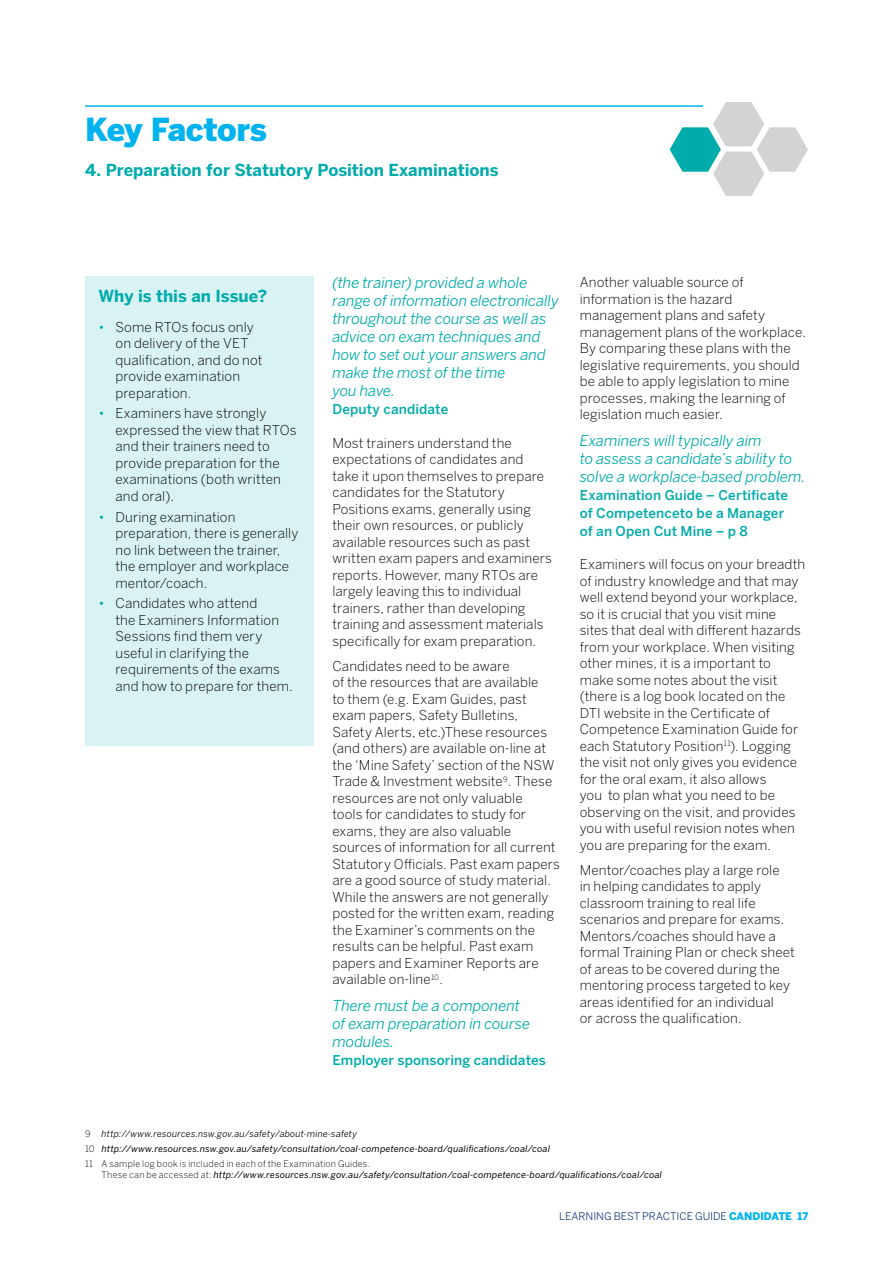
<style>
.page{position:relative;width:893px;height:1263px;background:#fff}
.page>*{position:absolute;margin:0;border:0;box-sizing:border-box;transform-origin:0 0}
.t1{font:900 31.5px "Benton Sans";letter-spacing:-.015em;color:#00b3ef}
.t2{font:700 16.5px "Benton Sans";color:#00abac}
.t3{font:italic 15px/18px "Benton Sans";letter-spacing:-.01em;color:#00abac}
.t4{font:300 13.5px/16.5px "Benton Sans";letter-spacing:.01em;color:#000}
.t5{font:500 13.5px/18px "Benton Sans";letter-spacing:.01em;color:#00abac}
.t6{font:10.5px "Benton Sans";letter-spacing:-.005em;color:#15397f}
.t7{font:italic 9px/15px "Benton Sans";letter-spacing:.02em;color:#000}
.s1{color:#00abac}
.s2{font-weight:300;font-style:normal}
.s3{font-style:inherit}
.s4{font-weight:900;color:#00b3ef}
</style>
<div class="page">
<div style="left:86px;top:276px;width:228px;height:470px;background:#d9f2f3"></div>
<hr style="left:85px;top:105px;width:618px;height:2px;background:#00b3ef">
<svg style="left:670px;top:102px;width:138px;height:94px"></svg>
<h1 class="t1" style="left:85px;top:111px;width:183px">Key Factors</h1>
<p class="t2" style="left:85px;top:160px;width:415px">4. Preparation for Statutory Position Examinations</p>
<p class="t2" style="left:99px;top:286px;width:170px">Why is this an Issue?</p>
<p class="t4" style="left:116px;top:318px;width:149px;text-indent:-17px"><span class="s1">•</span> Some RTOs focus only on delivery of the VET qualification, and do not provide examination preparation.</p>
<p class="t4" style="left:116px;top:405px;width:183px;text-indent:-17px"><span class="s1">•</span> Examiners have strongly expressed the view that RTOs and their trainers need to provide preparation for the examinations (both written and oral).</p>
<p class="t4" style="left:116px;top:508px;width:184px;text-indent:-17px"><span class="s1">•</span> During examination preparation, there is generally no link between the trainer, the employer and workplace mentor/coach.</p>
<p class="t4" style="left:116px;top:595px;width:179px;text-indent:-17px"><span class="s1">•</span> Candidates who attend<br>the Examiners Information<br>Sessions find them very useful in clarifying the requirements of the exams and how to prepare for them.</p>
<p class="t3" style="left:332px;top:274px;width:228px">(the trainer) provided a whole range of information electronically throughout the course as well as advice on exam techniques and how to set out your answers and make the most of the time<br>you have.</p>
<p class="t5" style="left:332px;top:400px;width:117px">Deputy candidate</p>
<p class="t4" style="left:332px;top:434px;width:221px">Most trainers understand the expectations of candidates and take it upon themselves to prepare candidates for the Statutory Positions exams, generally using their own resources, or publicly available resources such as past written exam papers and examiners reports. However, many RTOs are largely leaving this to individual trainers, rather than developing training and assessment materials specifically for exam preparation.</p>
<p class="t4" style="left:332px;top:657px;width:229px">Candidates need to be aware<br>of the resources that are available<br>to them (e.g. Exam Guides, past exam papers, Safety Bulletins, Safety Alerts, etc.)These resources (and others) are available on-line at the ‘Mine Safety’ section of the NSW Trade &amp; Investment website<sup>9</sup>. These resources are not only valuable<br>tools for candidates to study for exams, they are also valuable sources of information for all current Statutory Officials. Past exam papers are a good source of study material.<br>While the answers are not generally posted for the written exam, reading the Examiner’s comments on the results can be helpful. Past exam papers and Examiner Reports are available on-line<sup>10</sup>.</p>
<p class="t3" style="left:332px;top:996px;width:199px">There must be a component of exam preparation in course modules.</p>
<p class="t5" style="left:332px;top:1051px;width:215px">Employer sponsoring candidates</p>
<p class="t4" style="left:580px;top:274px;width:228px">Another valuable source of information is the hazard management plans and safety management plans of the workplace.<br>By comparing these plans with the legislative requirements, you should be able to apply legislation to mine processes, making the learning of legislation much easier.</p>
<p class="t3" style="left:580px;top:431px;width:227px">Examiners will typically aim<br>to assess a candidate’s ability to solve a workplace-based problem.</p>
<p class="t5" style="left:580px;top:485px;width:210px">Examination Guide – Certificate of Competenceto be a Manager of an Open Cut Mine – p 8</p>
<p class="t4" style="left:580px;top:556px;width:227px">Examiners will focus on your breadth of industry knowledge and that may well extend beyond your workplace, so it is crucial that you visit mine sites that deal with different hazards from your workplace. When visiting other mines, it is a important to make some notes about the visit (there is a log book located on the DTI website in the Certificate of Competence Examination Guide for each Statutory Position<sup>11</sup>). Logging the visit not only gives you evidence for the oral exam, it also allows<br>you to plan what you need to be observing on the visit, and provides you with useful revision notes when you are preparing for the exam.</p>
<p class="t4" style="left:580px;top:861px;width:217px">Mentor/coaches play a large role<br>in helping candidates to apply classroom training to real life scenarios and prepare for exams.<br>Mentors/coaches should have a formal Training Plan or check sheet of areas to be covered during the mentoring process targeted to key areas identified for an individual<br>or across the qualification.</p>
<p class="t7" style="left:85px;top:1126px;width:466px"><span class="s2">9</span> <span class="s3">http://www.resources.nsw.gov.au/safety/about-mine-safety<br></span><span class="s2">10</span> http://www.resources.nsw.gov.au/safety/consultation/coal-competence-board/qualifications/coal/coal<br><span class="s2">11 A sample log book is included in each of the Examination Guides.</span></p>
<p class="t7" style="left:102px;top:1167px;width:562px"><span class="s2">These can be accessed at:</span> http://www.resources.nsw.gov.au/safety/consultation/coal-competence-board/qualifications/coal/coal</p>
<p class="t6" style="left:559px;top:1210px;width:250px">LEARNING BEST PRACTICE GUIDE <span class="s4">CANDIDATE 17</span></p>
</div>
